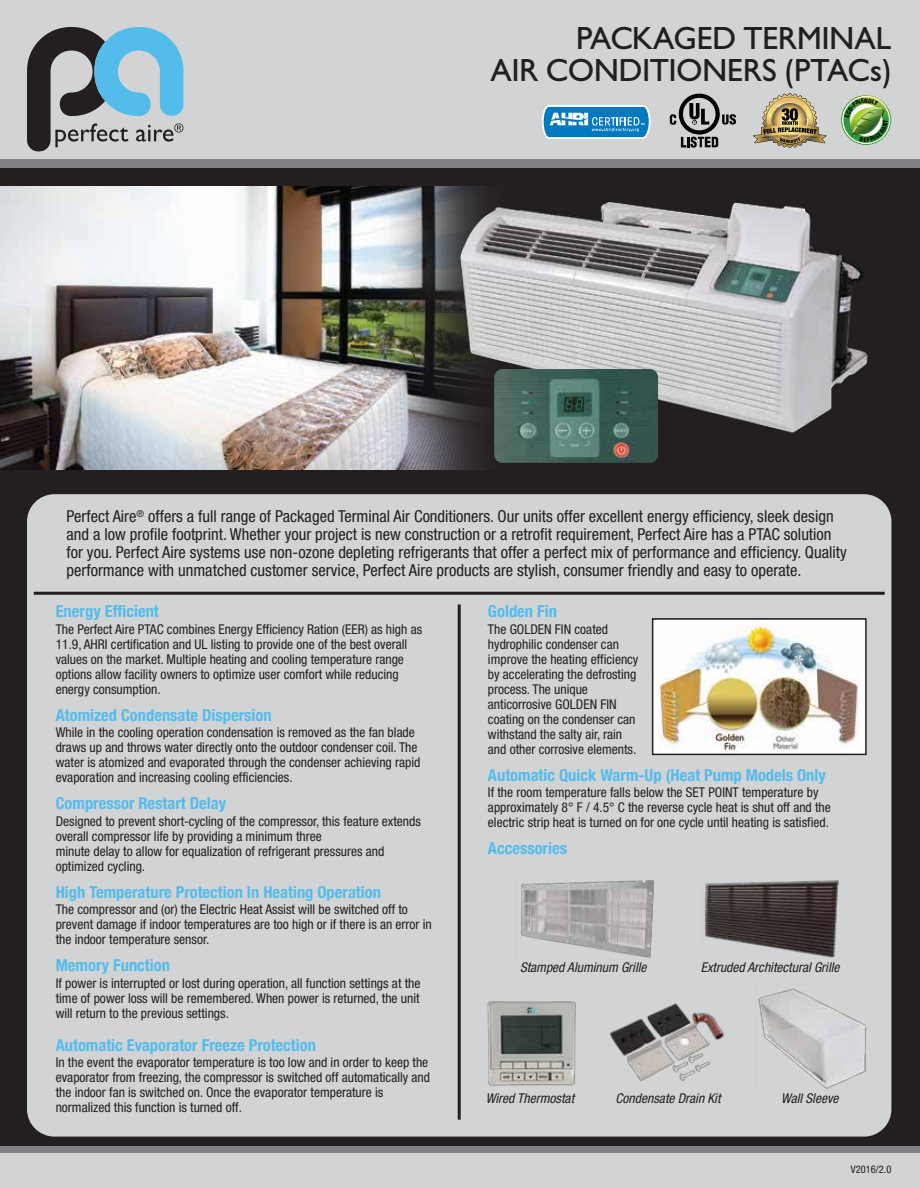
<style>
.page{position:relative;width:920px;height:1188px;background:#fff}
.page>*{position:absolute;margin:0;border:0;box-sizing:border-box;transform-origin:0 0}
.t1{font:33px/31.5px "Gill Sans Mdm";color:#231f20;text-align:right}
.t2{font:condensed 16.5px/18px "Helvetica Neue";color:#231f20}
.t3{font:700 condensed 16.5px "Helvetica Neue";color:#54bceb}
.t4{font:condensed 13.5px/15px "Helvetica Neue";color:#231f20}
.t5{font:italic condensed 13.5px "Helvetica Neue";color:#231f20}
.t6{font:condensed 10.5px "Helvetica Neue";color:#231f20}
.t7{font:800 condensed 6.3px "Helvetica Neue";color:#020202}
</style>
<div class="page">
<div style="left:0;top:103px;width:920px;height:1047px;background:#231f20"></div>
<img style="left:0;top:187px;width:480px;height:283px">
<div style="left:27px;top:494px;width:864px;height:643px;background:#d1d3d4;border-radius:27px"></div>
<img style="left:655px;top:621px;width:208px;height:131px">
<div style="left:652px;top:618px;width:214px;height:137px;border:2px solid #231f20"></div>
<hr style="left:34px;top:592px;width:850px;height:3px;background:#231f20">
<hr style="left:458px;top:604px;width:2px;height:516px;background:#231f20">
<img style="left:448px;top:186px;width:420px;height:252px">
<img style="left:494px;top:369px;width:164px;height:94px">
<div style="left:0;top:0;width:920px;height:163px;background:#d1d3d4"></div>
<div style="left:0;top:160px;width:920px;height:8px;background:#808285"></div>
<svg style="left:27px;top:27px;width:156px;height:124px"></svg>
<svg style="left:669px;top:94px;width:67px;height:54px"></svg>
<svg style="left:752px;top:93px;width:75px;height:67px"></svg>
<svg style="left:542px;top:105px;width:109px;height:34px;background:#4ca0d2"></svg>
<div style="left:0;top:1149px;width:920px;height:39px;background:#d1d3d4"></div>
<div style="left:0;top:1146px;width:920px;height:7px;background:#808285"></div>
<img style="left:704px;top:880px;width:135px;height:78px">
<img style="left:521px;top:880px;width:133px;height:78px">
<img style="left:758px;top:988px;width:108px;height:101px">
<img style="left:487px;top:1001px;width:89px;height:85px">
<img style="left:610px;top:1003px;width:114px;height:78px">
<svg style="left:841px;top:95px;width:50px;height:50px"></svg>
<h1 class="t1" style="left:490px;top:25px;width:402px">PACKAGED TERMINAL<br>AIR CONDITIONERS (PTACs)</h1>
<p class="t7" style="left:864px;top:97px;width:5px">N</p>
<p class="t2" style="left:67px;top:507px;width:781px">Perfect Aire<sup>®</sup> offers a full range of Packaged Terminal Air Conditioners. Our units offer excellent energy efficiency, sleek design and a low profile footprint. Whether your project is new construction or a retrofit requirement, Perfect Aire has a PTAC solution for you. Perfect Aire systems use non-ozone depleting refrigerants that offer a perfect mix of performance and efficiency. Quality performance with unmatched customer service, Perfect Aire products are stylish, consumer friendly and easy to operate.</p>
<p class="t3" style="left:56px;top:601px;width:105px">Energy Efficient</p>
<p class="t4" style="left:56px;top:621px;width:368px">The Perfect Aire PTAC combines Energy Efficiency Ration (EER) as high as 11.9, AHRI certification and UL listing to provide one of the best overall values on the market. Multiple heating and cooling temperature range options allow facility owners to optimize user comfort while reducing energy consumption.</p>
<p class="t3" style="left:56px;top:705px;width:217px">Atomized Condensate Dispersion</p>
<p class="t4" style="left:56px;top:725px;width:366px">While in the cooling operation condensation is removed as the fan blade draws up and throws water directly onto the outdoor condenser coil. The water is atomized and evaporated through the condenser achieving rapid evaporation and increasing cooling efficiencies.</p>
<p class="t3" style="left:56px;top:793px;width:172px">Compressor Restart Delay</p>
<p class="t4" style="left:56px;top:813px;width:367px">Designed to prevent short-cycling of the compressor, this feature extends overall compressor life by providing a minimum three<br>minute delay to allow for equalization of refrigerant pressures and optimized cycling.</p>
<p class="t3" style="left:56px;top:882px;width:327px">High Temperature Protection In Heating Operation</p>
<p class="t4" style="left:56px;top:902px;width:377px">The compressor and (or) the Electric Heat Assist will be switched off to prevent damage if indoor temperatures are too high or if there is an error in the indoor temperature sensor.</p>
<p class="t3" style="left:56px;top:955px;width:116px">Memory Function</p>
<p class="t4" style="left:56px;top:975px;width:366px;text-align:justify">If power is interrupted or lost during operation, all function settings at the time of power loss will be remembered. When power is returned, the unit will return to the previous settings.</p>
<p class="t3" style="left:56px;top:1035px;width:262px">Automatic Evaporator Freeze Protection</p>
<p class="t4" style="left:56px;top:1055px;width:376px">In the event the evaporator temperature is too low and in order to keep the evaporator from freezing, the compressor is switched off automatically and the indoor fan is switched on. Once the evaporator temperature is normalized this function is turned off.</p>
<p class="t3" style="left:488px;top:601px;width:71px">Golden Fin</p>
<p class="t4" style="left:488px;top:621px;width:152px">The GOLDEN FIN coated hydrophilic condenser can improve the heating efficiency by accelerating the defrosting process. The unique anticorrosive GOLDEN FIN coating on the condenser can withstand the salty air, rain and other corrosive elements.</p>
<p class="t3" style="left:488px;top:765px;width:339px">Automatic Quick Warm-Up (Heat Pump Models Only</p>
<p class="t4" style="left:488px;top:785px;width:344px">If the room temperature falls below the SET POINT temperature by approximately 8° F / 4.5° C the reverse cycle heat is shut off and the electric strip heat is turned on for one cycle until heating is satisfied.</p>
<p class="t3" style="left:488px;top:838px;width:81px">Accessories</p>
<p class="t5" style="left:520px;top:959px;width:128px">Stamped Aluminum Grille</p>
<p class="t5" style="left:700px;top:959px;width:140px">Extruded Architectural Grille</p>
<p class="t5" style="left:486px;top:1090px;width:90px">Wired Thermostat</p>
<p class="t5" style="left:615px;top:1090px;width:106px">Condensate Drain Kit</p>
<p class="t5" style="left:781px;top:1090px;width:59px">Wall Sleeve</p>
<p class="t6" style="left:850px;top:1163px;width:42px">V2016/2.0</p>
</div>
